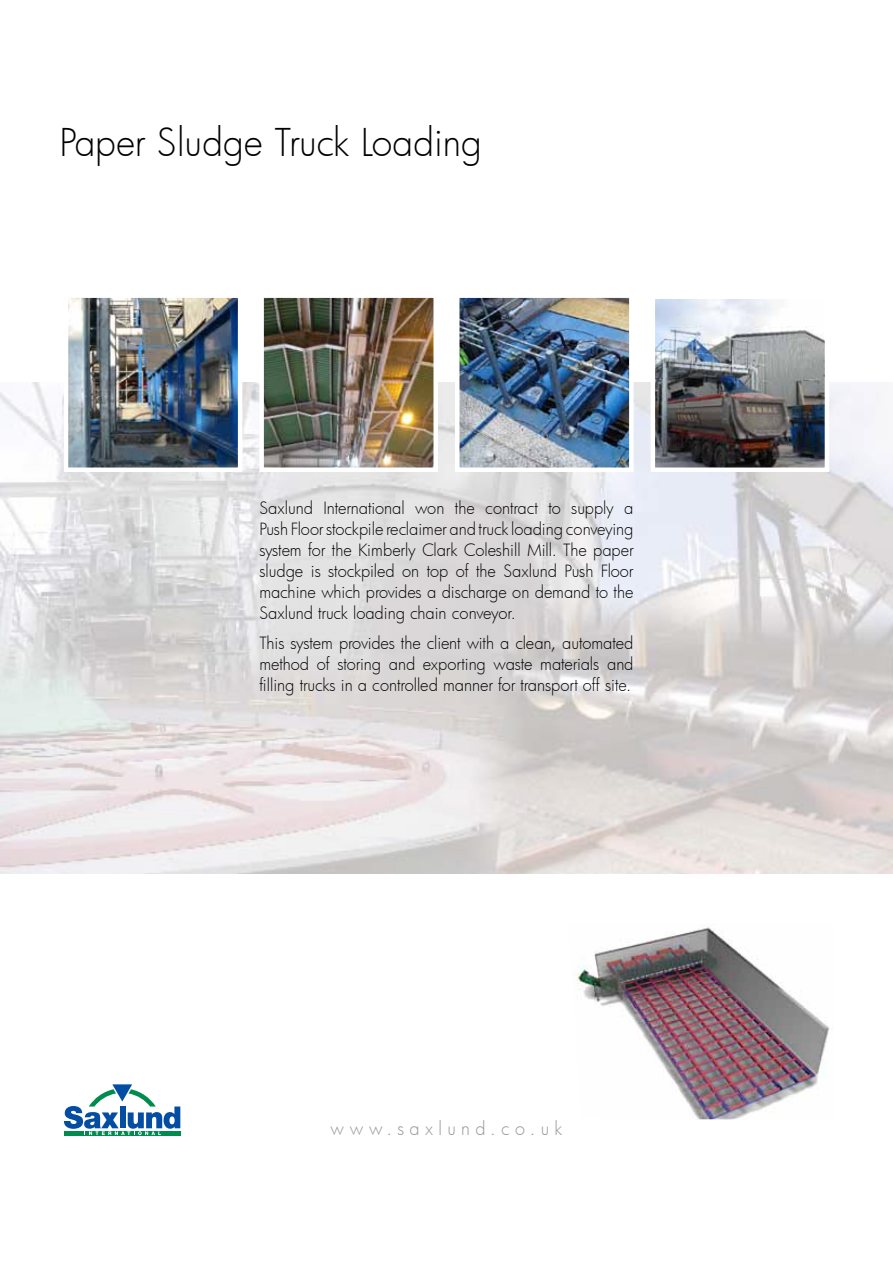
<style>
.page{position:relative;width:893px;height:1263px;background:#fff}
.page>*{position:absolute;margin:0;border:0;box-sizing:border-box;transform-origin:0 0}
.t1{font:300 37.5px "Futura";letter-spacing:-.005em;color:#000}
.t2{font:300 18px "Futura";letter-spacing:.3em;color:#939598}
.t3{font:300 16.5px/21px "Futura";color:#000;text-align:justify}
</style>
<div class="page">
<img style="left:0;top:383px;width:893px;height:491px">
<img style="left:69px;top:298px;width:168px;height:169px">
<div style="left:64px;top:293px;width:178px;height:179px;border:4px solid #fff"></div>
<img style="left:460px;top:298px;width:169px;height:169px">
<div style="left:455px;top:293px;width:179px;height:179px;border:4px solid #fff"></div>
<img style="left:264px;top:298px;width:169px;height:169px">
<div style="left:259px;top:293px;width:179px;height:179px;border:4px solid #fff"></div>
<img style="left:656px;top:299px;width:168px;height:168px">
<div style="left:651px;top:293px;width:178px;height:179px;border:4px solid #fff"></div>
<div style="left:64px;top:1131px;width:116px;height:5px;background:#008c4f"></div>
<svg style="left:64px;top:1084px;width:116px;height:51px"></svg>
<img style="left:576px;top:927px;width:254px;height:192px">
<h1 class="t1" style="left:60px;top:117px;width:424px">Paper Sludge Truck Loading</h1>
<p class="t3" style="left:259px;top:497px;width:376px">Saxlund International won the contract to supply a Push Floor stockpile reclaimer and truck loading conveying system for the Kimberly Clark Coleshill Mill. The paper sludge is stockpiled on top of the Saxlund Push Floor machine which provides a discharge on demand to the Saxlund truck loading chain conveyor.</p>
<p class="t3" style="left:259px;top:632px;width:376px">This system provides the client with a clean, automated method of storing and exporting waste materials and filling trucks in a controlled manner for transport off site.</p>
<p class="t2" style="left:331px;top:1116px;width:233px">www.saxlund.co.uk</p>
</div>
